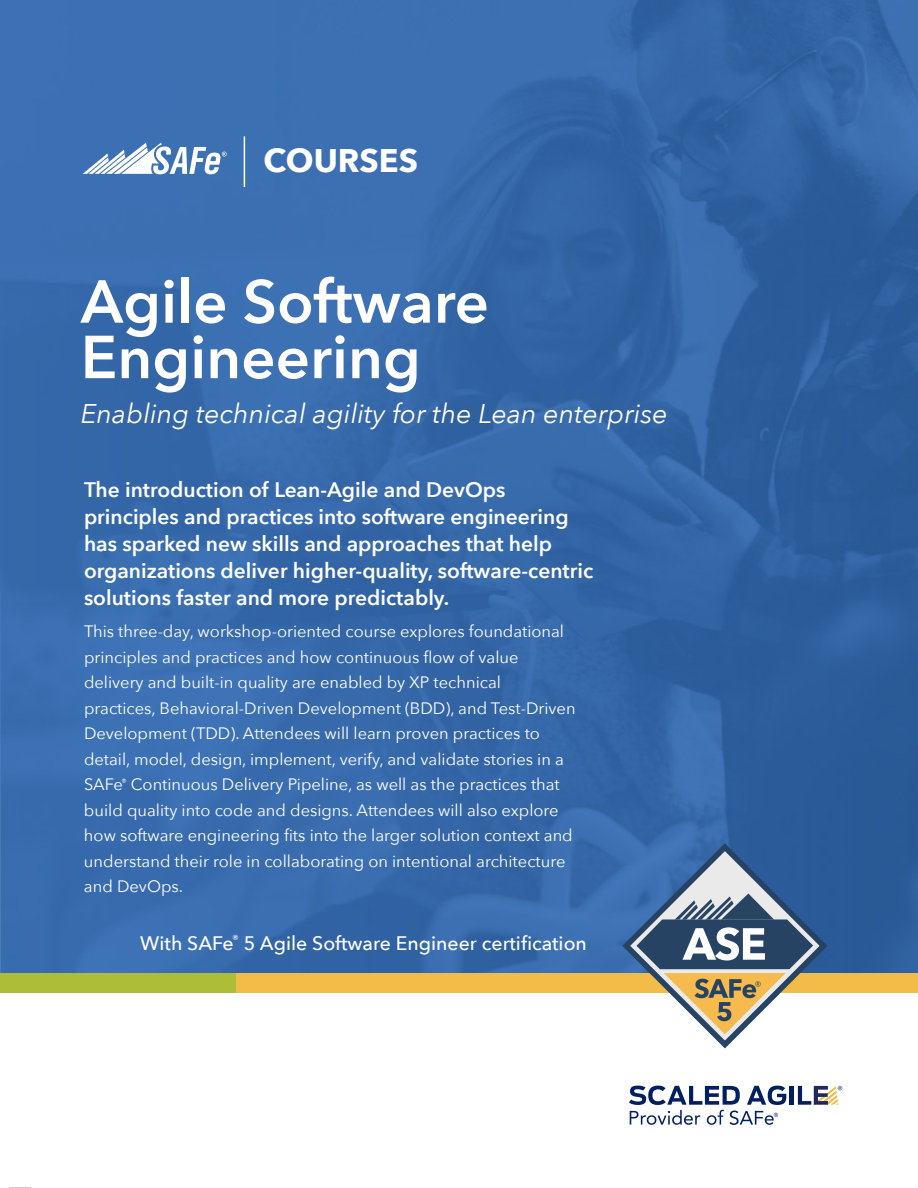
<style>
.page{position:relative;width:918px;height:1188px;background:#fff}
.page>*{position:absolute;margin:0;border:0;box-sizing:border-box;transform-origin:0 0}
.t1{font:600 60px/55.5px "Avenir Next";color:#fff}
.t2{font:700 32.7px "Avenir Next";color:#fff}
.t3{font:italic 27px "Avenir Next";color:#fff}
.t4{font:600 21px/27px "Avenir Next";color:#fff}
.t5{font:500 19.5px "Avenir Next";color:#fff}
.t6{font:16.5px/25.5px "Avenir Next";color:#fff}
</style>
<div class="page">
<svg style="left:9px;top:1187px;width:22px;height:1px"></svg>
<img style="left:0;top:0;width:918px;height:973px">
<div style="left:130px;top:973px;width:788px;height:19px;background:#f3bc48"></div>
<div style="left:0;top:973px;width:235px;height:19px;background:#aebd37"></div>
<hr style="left:244px;top:136px;width:1px;height:51px;background:#fff">
<svg style="left:83px;top:143px;width:144px;height:31px"></svg>
<svg style="left:622px;top:843px;width:206px;height:205px"></svg>
<svg style="left:629px;top:1086px;width:157px;height:39px"></svg>
<div style="left:789px;top:1086px;width:5px;height:19px;background:#001f60"></div>
<svg style="left:798px;top:1086px;width:44px;height:19px"></svg>
<h2 class="t2" style="left:264px;top:132px;width:156px">COURSES</h2>
<h1 class="t1" style="left:81px;top:273px;width:410px">Agile Software<br>Engineering</h1>
<h3 class="t3" style="left:81px;top:391px;width:589px">Enabling technical agility for the Lean enterprise</h3>
<p class="t4" style="left:84px;top:476px;width:511px">The introduction of Lean-Agile and DevOps principles and practices into software engineering has sparked new skills and approaches that help organizations deliver higher-quality, software-centric solutions faster and more predictably.</p>
<p class="t6" style="left:84px;top:618px;width:493px">This three-day, workshop-oriented course explores foundational principles and practices and how continuous flow of value delivery and built-in quality are enabled by XP technical practices, Behavioral-Driven Development (BDD), and Test-Driven Development (TDD). Attendees will learn proven practices to detail, model, design, implement, verify, and validate stories in a SAFe<sup>®</sup> Continuous Delivery Pipeline, as well as the practices that build quality into code and designs. Attendees will also explore how software engineering fits into the larger solution context and understand their role in collaborating on intentional architecture and DevOps.</p>
<p class="t5" style="left:140px;top:926px;width:448px">With SAFe<sup>®</sup> 5 Agile Software Engineer certification</p>
</div>
